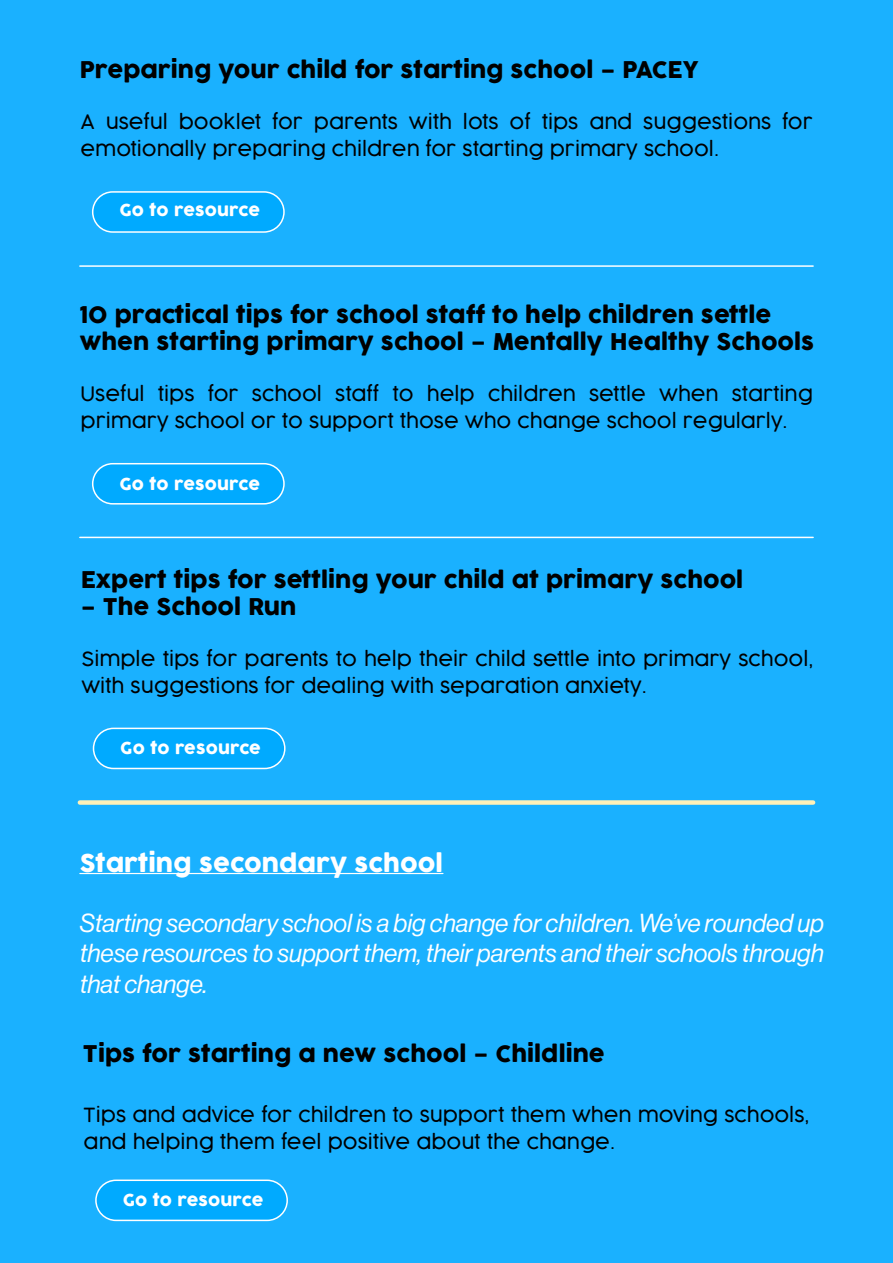
<style>
.page{position:relative;width:893px;height:1263px;background:#1ab1ff}
.page>*{position:absolute;margin:0;border:0;box-sizing:border-box;transform-origin:0 0}
.t1{font:25.5px/30.6px "N Haas Grotesk DS Pro 56 It";color:#fff;text-align:justify}
.t2{font:24px "Cocogoose";color:#fff}
.t3{font:22.5px/27px "Cocogoose";color:#000}
.t4{font:300 19.5px/27px "Cocogoose";color:#000}
.t5{font:16.5px "Cocogoose";letter-spacing:.01em;color:#fff}
</style>
<div class="page">
<svg style="left:92px;top:191px;width:193px;height:42px;background:#15b1ff"></svg>
<hr style="left:80px;top:265px;width:733px;height:2px;background:#fff">
<svg style="left:92px;top:463px;width:193px;height:41px;background:#12b0ff"></svg>
<hr style="left:80px;top:537px;width:733px;height:1px;background:#fff">
<svg style="left:93px;top:728px;width:193px;height:41px;background:#12b0ff"></svg>
<svg style="left:95px;top:1179px;width:193px;height:42px;background:#15b0ff"></svg>
<hr style="left:80px;top:873px;width:363px;height:1px;background:#fff">
<div style="left:80px;top:800px;width:733px;height:5px;background:#fff1b8"></div>
<p class="t3" style="left:80px;top:58px;width:620px">Preparing your child for starting school – PACEY</p>
<p class="t4" style="left:81px;top:109px;width:734px">A useful booklet for parents with lots of tips and suggestions for emotionally preparing children for starting primary school.</p>
<p class="t5" style="left:119px;top:199px;width:142px">Go to resource</p>
<p class="t3" style="left:80px;top:302px;width:736px">10 practical tips for school staff to help children settle when starting primary school – Mentally Healthy Schools</p>
<p class="t4" style="left:81px;top:380px;width:734px">Useful tips for school staff to help children settle when starting primary school or to support those who change school regularly.</p>
<p class="t5" style="left:119px;top:472px;width:142px">Go to resource</p>
<p class="t3" style="left:81px;top:567px;width:664px">Expert tips for settling your child at primary school</p>
<p class="t3" style="left:81px;top:594px;width:217px">– The School Run</p>
<p class="t4" style="left:81px;top:645px;width:734px">Simple tips for parents to help their child settle into primary school, with suggestions for dealing with separation anxiety.</p>
<p class="t5" style="left:120px;top:737px;width:142px">Go to resource</p>
<p class="t2" style="left:80px;top:846px;width:365px">Starting secondary school</p>
<h1 class="t1" style="left:80px;top:908px;width:746px">Starting secondary school is a big change for children. We’ve rounded up these resources to support them, their parents and their schools through that change.</h1>
<p class="t3" style="left:83px;top:1041px;width:523px">Tips for starting a new school – Childline</p>
<p class="t4" style="left:84px;top:1101px;width:727px">Tips and advice for children to support them when moving schools, and helping them feel positive about the change.</p>
<p class="t5" style="left:123px;top:1189px;width:142px">Go to resource</p>
</div>
